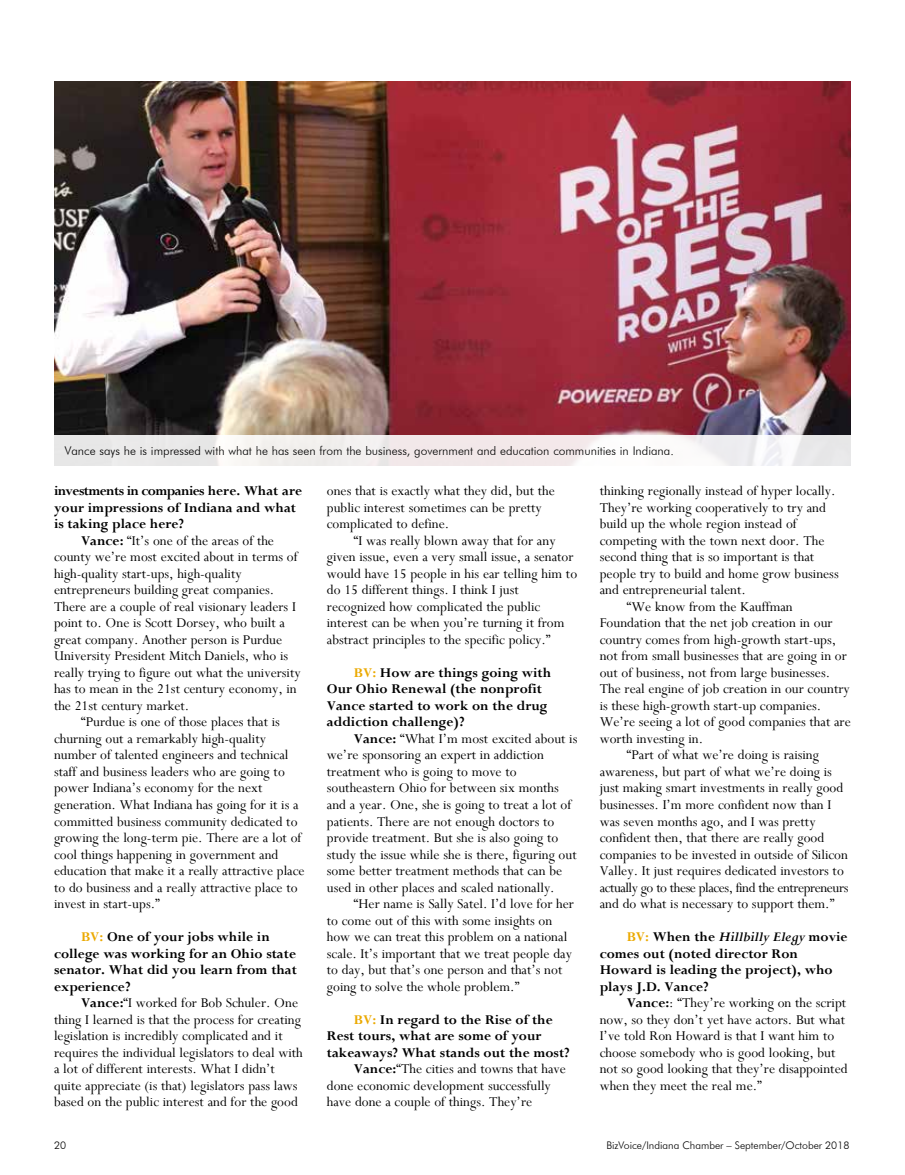
<style>
.page{position:relative;width:905px;height:1175px;background:#fff}
.page>*{position:absolute;margin:0;border:0;box-sizing:border-box;transform-origin:0 0}
.t1{font:15px/16.5px "Perpetua";color:#000}
.t2{font:700 15px/16.5px "Perpetua";color:#000}
.t3{font:15px "Perpetua";letter-spacing:-.03em;color:#000}
.t4{font:700 15px "Perpetua";letter-spacing:-.04em;color:#000}
.t5{font:300 12px "Futura BT";color:#000}
.t6{font:300 10.5px "Futura BT";color:#000}
.s1{font-weight:700}
.s2{color:#eba900}
.s3{font-style:italic}
</style>
<div class="page">
<img style="left:54px;top:81px;width:796px;height:354px">
<svg style="left:54px;top:435px;width:796px;height:30px;fill:#f2eaea"></svg>
<p class="t5" style="left:65px;top:443px;width:610px">Vance says he is impressed with what he has seen from the business, government and education communities in Indiana.</p>
<p class="t4" style="left:54px;top:481px;width:250px">investments in companies here. What are</p>
<p class="t2" style="left:54px;top:499px;width:243px">your impressions of Indiana and what</p>
<p class="t2" style="left:54px;top:515px;width:131px">is taking place here?</p>
<p class="t1" style="left:81px;top:532px;width:194px"><span class="s1">Vance:</span> “It’s one of the areas of the</p>
<p class="t1" style="left:54px;top:548px;width:245px">county we’re most excited about in terms of</p>
<p class="t1" style="left:54px;top:565px;width:189px">high-quality start-ups, high-quality</p>
<p class="t1" style="left:54px;top:581px;width:222px">entrepreneurs building great companies.</p>
<p class="t1" style="left:54px;top:598px;width:243px">There are a couple of real visionary leaders I</p>
<p class="t1" style="left:54px;top:614px;width:232px">point to. One is Scott Dorsey, who built a</p>
<p class="t1" style="left:54px;top:631px;width:230px">great company. Another person is Purdue</p>
<p class="t1" style="left:54px;top:647px;width:236px">University President Mitch Daniels, who is</p>
<p class="t1" style="left:54px;top:664px;width:248px">really trying to figure out what the university</p>
<p class="t1" style="left:54px;top:680px;width:244px">has to mean in the 21st century economy, in</p>
<p class="t1" style="left:54px;top:697px;width:137px">the 21st century market.</p>
<p class="t1" style="left:81px;top:713px;width:200px">“Purdue is one of those places that is</p>
<p class="t1" style="left:54px;top:730px;width:213px">churning out a remarkably high-quality</p>
<p class="t1" style="left:54px;top:746px;width:236px">number of talented engineers and technical</p>
<p class="t1" style="left:54px;top:763px;width:232px">staff and business leaders who are going to</p>
<p class="t1" style="left:54px;top:779px;width:210px">power Indiana’s economy for the next</p>
<p class="t1" style="left:54px;top:796px;width:246px">generation. What Indiana has going for it is a</p>
<p class="t1" style="left:54px;top:812px;width:245px">committed business community dedicated to</p>
<p class="t1" style="left:54px;top:829px;width:249px">growing the long-term pie. There are a lot of</p>
<p class="t1" style="left:54px;top:845px;width:226px">cool things happening in government and</p>
<p class="t1" style="left:54px;top:862px;width:252px">education that make it a really attractive place</p>
<p class="t1" style="left:54px;top:878px;width:245px">to do business and a really attractive place to</p>
<p class="t1" style="left:54px;top:895px;width:107px">invest in start-ups.”</p>
<p class="t2" style="left:54px;top:928px;width:244px;text-indent:27px"><span class="s2">BV:</span> One of your jobs while in college was working for an Ohio state senator. What did you learn from that experience?</p>
<p class="t1" style="left:54px;top:994px;width:250px;text-indent:27px"><span class="s1">Vance:</span>“I worked for Bob Schuler. One thing I learned is that the process for creating legislation is incredibly complicated and it requires the individual legislators to deal with a lot of different interests. What I didn’t quite appreciate (is that) legislators pass laws based on the public interest and for the good</p>
<p class="t1" style="left:327px;top:482px;width:229px">ones that is exactly what they did, but the public interest sometimes can be pretty complicated to define.</p>
<p class="t1" style="left:327px;top:532px;width:252px;text-indent:27px">“I was really blown away that for any given issue, even a very small issue, a senator would have 15 people in his ear telling him to do 15 different things. I think I just recognized how complicated the public interest can be when you’re turning it from abstract principles to the specific policy.”</p>
<p class="t2" style="left:327px;top:664px;width:226px;text-indent:27px"><span class="s2">BV:</span> How are things going with<br>Our Ohio Renewal (the nonprofit<br>Vance started to work on the drug addiction challenge)?</p>
<p class="t1" style="left:327px;top:730px;width:252px;text-indent:27px"><span class="s1">Vance:</span> “What I’m most excited about is we’re sponsoring an expert in addiction treatment who is going to move to southeastern Ohio for between six months and a year. One, she is going to treat a lot of patients. There are not enough doctors to provide treatment. But she is also going to study the issue while she is there, figuring out some better treatment methods that can be used in other places and scaled nationally.</p>
<p class="t1" style="left:327px;top:895px;width:249px;text-indent:27px">“Her name is Sally Satel. I’d love for her to come out of this with some insights on how we can treat this problem on a national scale. It’s important that we treat people day to day, but that’s one person and that’s not going to solve the whole problem.”</p>
<p class="t2" style="left:354px;top:1010px;width:200px"><span class="s2">BV:</span> In regard to the Rise of the</p>
<p class="t2" style="left:327px;top:1027px;width:216px">Rest tours, what are some of your</p>
<p class="t2" style="left:327px;top:1043px;width:244px">takeaways? What stands out the most?</p>
<p class="t1" style="left:354px;top:1060px;width:213px"><span class="s1">Vance:</span>“The cities and towns that have</p>
<p class="t1" style="left:327px;top:1076px;width:225px">done economic development successfully</p>
<p class="t1" style="left:327px;top:1093px;width:207px">have done a couple of things. They’re</p>
<p class="t1" style="left:599px;top:482px;width:237px">thinking regionally instead of hyper locally.</p>
<p class="t1" style="left:599px;top:499px;width:228px">They’re working cooperatively to try and</p>
<p class="t1" style="left:599px;top:515px;width:198px">build up the whole region instead of</p>
<p class="t1" style="left:599px;top:532px;width:226px">competing with the town next door. The</p>
<p class="t1" style="left:599px;top:548px;width:216px">second thing that is so important is that</p>
<p class="t1" style="left:599px;top:565px;width:240px">people try to build and home grow business</p>
<p class="t1" style="left:599px;top:581px;width:148px">and entrepreneurial talent.</p>
<p class="t1" style="left:626px;top:598px;width:167px">“We know from the Kauffman</p>
<p class="t1" style="left:599px;top:614px;width:234px">Foundation that the net job creation in our</p>
<p class="t1" style="left:599px;top:631px;width:238px">country comes from high-growth start-ups,</p>
<p class="t1" style="left:599px;top:647px;width:249px">not from small businesses that are going in or</p>
<p class="t1" style="left:599px;top:664px;width:232px">out of business, not from large businesses.</p>
<p class="t1" style="left:599px;top:680px;width:251px">The real engine of job creation in our country</p>
<p class="t1" style="left:599px;top:697px;width:223px">is these high-growth start-up companies.</p>
<p class="t1" style="left:599px;top:713px;width:252px">We’re seeing a lot of good companies that are</p>
<p class="t1" style="left:599px;top:730px;width:105px">worth investing in.</p>
<p class="t1" style="left:626px;top:746px;width:194px">“Part of what we’re doing is raising</p>
<p class="t1" style="left:599px;top:763px;width:234px">awareness, but part of what we’re doing is</p>
<p class="t1" style="left:599px;top:779px;width:245px">just making smart investments in really good</p>
<p class="t1" style="left:599px;top:796px;width:233px">businesses. I’m more confident now than I</p>
<p class="t1" style="left:599px;top:812px;width:217px">was seven months ago, and I was pretty</p>
<p class="t1" style="left:599px;top:829px;width:226px">confident then, that there are really good</p>
<p class="t1" style="left:599px;top:845px;width:250px">companies to be invested in outside of Silicon</p>
<p class="t1" style="left:599px;top:862px;width:246px">Valley. It just requires dedicated investors to</p>
<p class="t3" style="left:599px;top:877px;width:250px">actually go to these places, find the entrepreneurs</p>
<p class="t1" style="left:599px;top:895px;width:236px">and do what is necessary to support them.”</p>
<p class="t2" style="left:599px;top:928px;width:249px;text-indent:27px"><span class="s2">BV:</span> When the <span class="s3">Hillbilly Elegy</span> movie comes out (noted director Ron<br>Howard is leading the project), who plays J.D. Vance?</p>
<p class="t1" style="left:599px;top:994px;width:249px;text-indent:27px"><span class="s1">Vance:</span>: “They’re working on the script now, so they don’t yet have actors. But what I’ve told Ron Howard is that I want him to choose somebody who is good looking, but not so good looking that they’re disappointed when they meet the real me.”</p>
<p class="t6" style="left:54px;top:1139px;width:14px">20</p>
<p class="t6" style="left:606px;top:1139px;width:244px">BizVoice/Indiana Chamber – September/October 2018</p>
</div>
